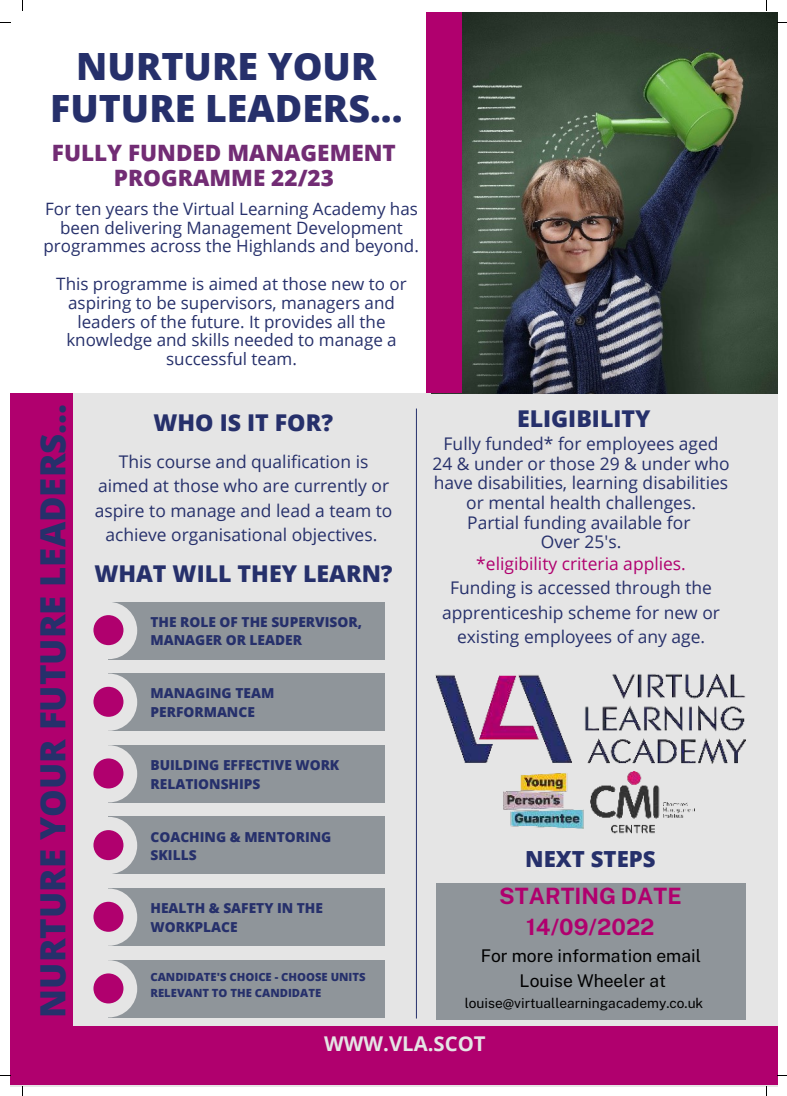
<style>
.page{position:relative;width:787px;height:1096px;background:#fff}
.page>*{position:absolute;margin:0;border:0;box-sizing:border-box;transform-origin:0 0}
.t1{font:800 37.5px/42.2px "Open Sans";color:#26306b;text-align:center}
.t2{font:800 34.75px "Open Sans";color:#26306b}
.t3{font:800 23.12px "Open Sans";color:#26306b}
.t4{font:800 22.5px/25.4px "Open Sans";color:#722c74;text-align:center}
.t5{font:700 22.5px/31px "Public Sans";color:#b0006e;text-align:center}
.t6{font:800 22.12px "Open Sans";color:#26306b}
.t7{font:700 20.38px "Open Sans";color:#e5e5e5}
.t8{font:17.5px/24.4px "Public Sans";color:#000;text-align:center}
.t9{font:17.38px/24.4px "Open Sans";color:#26306b;text-align:center}
.t10{font:17.38px "Open Sans";color:#b0006e}
.t11{font:17px/18.8px "Open Sans";color:#26306b;text-align:center}
.t12{font:800 13.75px/18.8px "Open Sans";color:#26306b}
.t13{font:13.75px "Public Sans";color:#000}
.t14{font:800 11.25px/15px "Open Sans";color:#26306b}
</style>
<div class="page">
<div style="left:10px;top:393px;width:768px;height:693px;background:#e5e5e5"></div>
<div style="left:10px;top:1026px;width:768px;height:58px;background:#b0006e"></div>
<hr style="left:416px;top:408px;width:1px;height:610px;background:#26306b">
<div style="left:108px;top:602px;width:277px;height:57px;background:#8f959a"></div>
<div style="left:80px;top:602px;width:57px;height:57px;background:#e5e5e5;border-radius:50%"></div>
<div style="left:93px;top:615px;width:30px;height:30px;background:#b0006e;border-radius:50%"></div>
<img style="left:462px;top:12px;width:315px;height:381px">
<div style="left:108px;top:673px;width:277px;height:57px;background:#8f959a"></div>
<div style="left:80px;top:673px;width:57px;height:57px;background:#e5e5e5;border-radius:50%"></div>
<div style="left:93px;top:686px;width:30px;height:30px;background:#b0006e;border-radius:50%"></div>
<div style="left:108px;top:745px;width:277px;height:57px;background:#8f959a"></div>
<div style="left:80px;top:745px;width:57px;height:57px;background:#e5e5e5;border-radius:50%"></div>
<div style="left:93px;top:758px;width:30px;height:30px;background:#b0006e;border-radius:50%"></div>
<div style="left:108px;top:816px;width:277px;height:58px;background:#8f959a"></div>
<div style="left:80px;top:816px;width:57px;height:58px;background:#e5e5e5;border-radius:50%"></div>
<div style="left:93px;top:830px;width:30px;height:30px;background:#b0006e;border-radius:50%"></div>
<div style="left:108px;top:888px;width:277px;height:57px;background:#8f959a"></div>
<div style="left:80px;top:888px;width:57px;height:57px;background:#e5e5e5;border-radius:50%"></div>
<div style="left:93px;top:901px;width:30px;height:30px;background:#b0006e;border-radius:50%"></div>
<div style="left:108px;top:960px;width:277px;height:57px;background:#8f959a"></div>
<div style="left:80px;top:960px;width:57px;height:57px;background:#e5e5e5;border-radius:50%"></div>
<div style="left:93px;top:973px;width:30px;height:30px;background:#b0006e;border-radius:50%"></div>
<div style="left:426px;top:12px;width:36px;height:381px;background:#b0006e"></div>
<img style="left:436px;top:673px;width:309px;height:90px">
<img style="left:591px;top:772px;width:102px;height:62px">
<img style="left:503px;top:773px;width:88px;height:56px">
<div style="left:436px;top:882px;width:309px;height:136px;background:#8f959a"></div>
<div style="left:10px;top:393px;width:63px;height:642px;background:#b0006e"></div>
<h1 class="t1" style="left:50px;top:43px;width:354px">NURTURE YOUR<br>FUTURE LEADERS...</h1>
<p class="t4" style="left:52px;top:139px;width:345px">FULLY FUNDED MANAGEMENT<br>PROGRAMME 22/23</p>
<p class="t11" style="left:43px;top:199px;width:377px">For ten years the Virtual Learning Academy has been delivering Management Development programmes across the Highlands and beyond.</p>
<p class="t11" style="left:56px;top:274px;width:352px">This programme is aimed at those new to or aspiring to be supervisors, managers and leaders of the future. It provides all the knowledge and skills needed to manage a successful team.</p>
<h2 class="t2" style="left:26px;top:1017px;width:615px;rotate:-90deg">NURTURE YOUR FUTURE LEADERS...</h2>
<h3 class="t3" style="left:154px;top:405px;width:181px">WHO IS IT FOR?</h3>
<p class="t9" style="left:95px;top:449px;width:299px">This course and qualification is aimed at those who are currently or aspire to manage and lead a team to achieve organisational objectives.</p>
<h3 class="t3" style="left:94px;top:556px;width:300px">WHAT WILL THEY LEARN?</h3>
<p class="t12" style="left:150px;top:611px;width:213px">THE ROLE OF THE SUPERVISOR,<br>MANAGER OR LEADER</p>
<p class="t12" style="left:150px;top:683px;width:125px">MANAGING TEAM<br>PERFORMANCE</p>
<p class="t12" style="left:150px;top:754px;width:190px">BUILDING EFFECTIVE WORK<br>RELATIONSHIPS</p>
<p class="t12" style="left:150px;top:826px;width:182px">COACHING &amp; MENTORING<br>SKILLS</p>
<p class="t12" style="left:150px;top:898px;width:174px">HEALTH &amp; SAFETY IN THE<br>WORKPLACE</p>
<p class="t14" style="left:150px;top:969px;width:217px">CANDIDATE'S CHOICE - CHOOSE UNITS<br>RELEVANT TO THE CANDIDATE</p>
<h3 class="t3" style="left:517px;top:401px;width:135px">ELIGIBILITY</h3>
<p class="t9" style="left:432px;top:433px;width:299px;line-height:19.8px">Fully funded* for employees aged<br>24 &amp; under or those 29 &amp; under who have disabilities, learning disabilities or mental health challenges.<br>Partial funding available for<br>Over 25's.</p>
<p class="t10" style="left:476px;top:551px;width:211px">*eligibility criteria applies.</p>
<p class="t9" style="left:442px;top:575px;width:279px">Funding is accessed through the apprenticeship scheme for new or existing employees of any age.</p>
<p class="t6" style="left:525px;top:841px;width:132px">NEXT STEPS</p>
<p class="t5" style="left:499px;top:879px;width:184px">STARTING DATE<br>14/09/2022</p>
<p class="t8" style="left:481px;top:942px;width:222px">For more information email<br>Louise Wheeler at</p>
<p class="t13" style="left:465px;top:992px;width:240px">louise@virtuallearningacademy.co.uk</p>
<p class="t7" style="left:324px;top:1029px;width:163px">WWW.VLA.SCOT</p>
</div>
